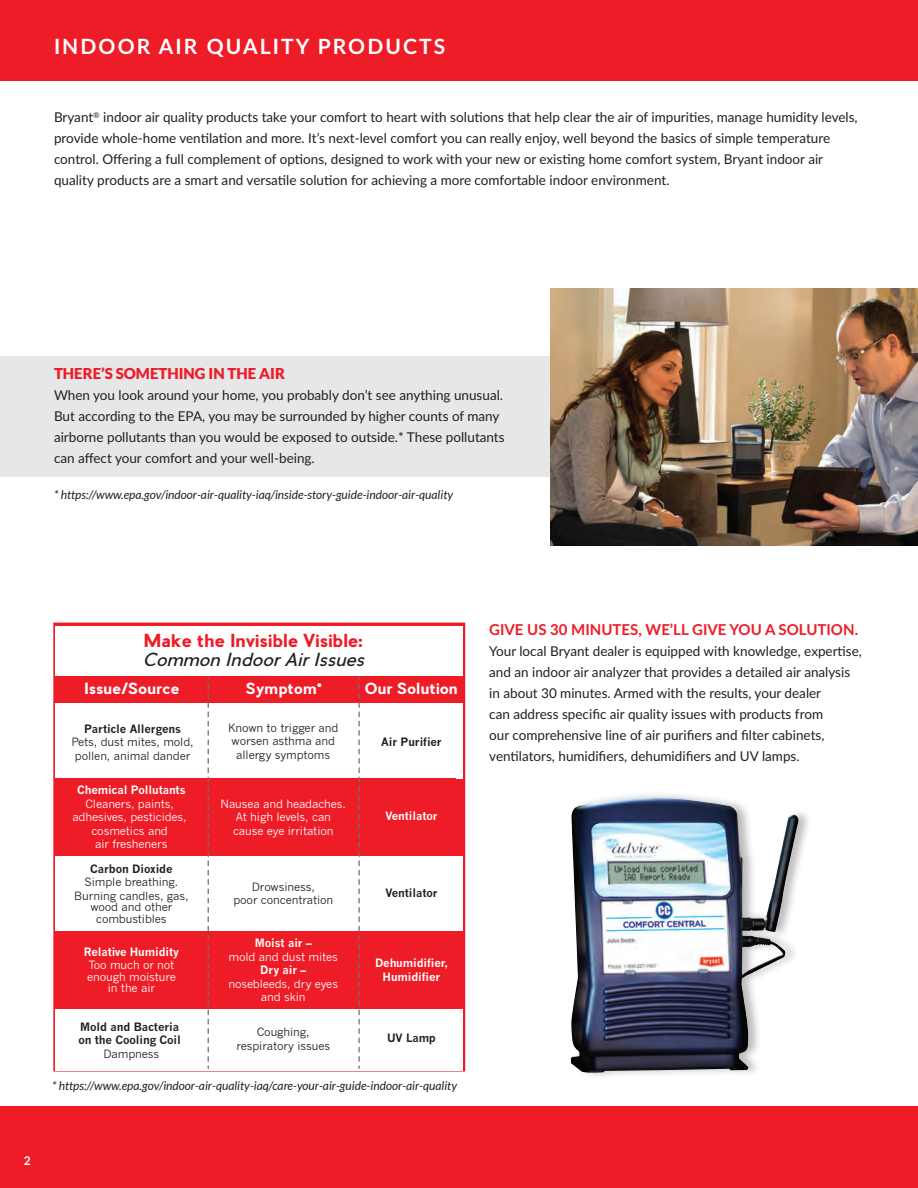
<style>
.page{position:relative;width:918px;height:1188px;background:#fff}
.page>*{position:absolute;margin:0;border:0;box-sizing:border-box;transform-origin:0 0}
.t1{font:700 21px "Lato";letter-spacing:.1em;color:#fff}
.t2{font:700 17.7px/18.9px "Pier Sans";color:#ee1c27}
.t3{font:700 15.15px "Pier Sans";letter-spacing:.005em;color:#fff}
.t4{font:700 15px "Lato";color:#ee1c27}
.t5{font:900 15px "Lato";color:#ee1c27}
.t6{font:13.5px/21px "Lato";color:#231f20}
.t7{font:italic 12px "Lato";color:#231f20}
.t8{font:700 12px "Lato";color:#fff}
.t9{font:11.4px/13.6px "News Gothic";letter-spacing:-.01em;color:#231f20;text-align:center}
.t10{font:11.4px/13.6px "News Gothic";letter-spacing:-.01em;color:#fff;text-align:center}
.t11{font:700 11.4px/13.6px "News Gothic";letter-spacing:-.01em;color:#231f20;text-align:center}
.t12{font:700 11.4px/13.6px "News Gothic";letter-spacing:-.01em;color:#fff;text-align:center}
.s1{font-weight:400;font-style:italic;color:#231f20}
.s2{font-weight:700}
.s3{font-weight:400}
</style>
<div class="page">
<div style="left:0;top:356px;width:918px;height:121px;background:#e6e7e9"></div>
<div style="left:0;top:1107px;width:918px;height:81px;background:#ee1c27"></div>
<div style="left:0;top:0;width:918px;height:81px;background:#ee1c27"></div>
<img style="left:551px;top:289px;width:367px;height:257px">
<div style="left:55px;top:624px;width:409px;height:446px;background:#ee1c27"></div>
<div style="left:53px;top:623px;width:412px;height:449px;border:2px solid #ee1c27"></div>
<div style="left:56px;top:703px;width:407px;height:75px;background:#fff"></div>
<div style="left:56px;top:856px;width:407px;height:75px;background:#fff"></div>
<div style="left:56px;top:1009px;width:407px;height:61px;background:#fff"></div>
<div style="left:55px;top:626px;width:407px;height:49px;background:#fff"></div>
<svg style="left:358px;top:677px;width:2px;height:391px"></svg>
<svg style="left:208px;top:677px;width:1px;height:391px"></svg>
<div style="left:570px;top:790px;width:242px;height:290px;background:#231f20;opacity:.3"></div>
<img style="left:571px;top:798px;width:228px;height:275px">
<p class="t1" style="left:54px;top:31px;width:393px">INDOOR AIR QUALITY PRODUCTS</p>
<p class="t6" style="left:54px;top:106px;width:805px">Bryant<sup>®</sup> indoor air quality products take your comfort to heart with solutions that help clear the air of impurities, manage humidity levels, provide whole-home ventilation and more. It’s next-level comfort you can really enjoy, well beyond the basics of simple temperature control. Offering a full complement of options, designed to work with your new or existing home comfort system, Bryant indoor air quality products are a smart and versatile solution for achieving a more comfortable indoor environment.</p>
<p class="t5" style="left:54px;top:364px;width:233px">THERE’S SOMETHING IN THE AIR</p>
<p class="t6" style="left:54px;top:384px;width:452px">When you look around your home, you probably don’t see anything unusual.<br>But according to the EPA, you may be surrounded by higher counts of many airborne pollutants than you would be exposed to outside.* These pollutants can affect your comfort and your well-being.</p>
<p class="t7" style="left:54px;top:488px;width:401px">* https://www.epa.gov/indoor-air-quality-iaq/inside-story-guide-indoor-air-quality</p>
<p class="t2" style="left:143px;top:630px;width:223px">Make the Invisible Visible:<br><span class="s1">Common Indoor Air Issues</span></p>
<p class="t3" style="left:84px;top:679px;width:97px">Issue/Source</p>
<p class="t9" style="left:72px;top:722px;width:124px"><span class="s2">Particle Allergens<br></span>Pets, dust mites, mold, pollen, animal dander</p>
<p class="t10" style="left:72px;top:783px;width:116px"><span class="s2">Chemical Pollutants<br></span>Cleaners, paints, adhesives, pesticides, cosmetics and<br>air fresheners</p>
<p class="t9" style="left:74px;top:862px;width:116px"><span class="s2">Carbon Dioxide<br></span>Simple breathing.<br>Burning candles, gas,</p>
<p class="t9" style="left:90px;top:902px;width:84px;line-height:11.4px">wood and other combustibles</p>
<p class="t12" style="left:84px;top:945px;width:97px">Relative Humidity<br><span class="s3">Too much or not</span></p>
<p class="t10" style="left:87px;top:971px;width:90px;line-height:11.4px">enough moisture in the air</p>
<p class="t11" style="left:78px;top:1020px;width:104px">Mold and Bacteria on the Cooling Coil<br><span class="s3">Dampness</span></p>
<p class="t3" style="left:246px;top:679px;width:78px">Symptom*</p>
<p class="t9" style="left:228px;top:721px;width:112px">Known to trigger and worsen asthma and allergy symptoms</p>
<p class="t10" style="left:221px;top:797px;width:127px">Nausea and headaches.<br>At high levels, can cause eye irritation</p>
<p class="t9" style="left:233px;top:880px;width:101px">Drowsiness,<br>poor concentration</p>
<p class="t10" style="left:228px;top:936px;width:111px"><span class="s2">Moist air –<br></span>mold and dust mites<br><span class="s2">Dry air – </span>nosebleeds, dry eyes and skin</p>
<p class="t9" style="left:236px;top:1025px;width:95px">Coughing, respiratory issues</p>
<p class="t3" style="left:365px;top:679px;width:94px">Our Solution</p>
<p class="t11" style="left:381px;top:734px;width:62px">Air Purifier</p>
<p class="t12" style="left:385px;top:809px;width:54px">Ventilator</p>
<p class="t11" style="left:385px;top:886px;width:54px">Ventilator</p>
<p class="t12" style="left:375px;top:956px;width:75px">Dehumidifier,<br>Humidifier</p>
<p class="t11" style="left:387px;top:1031px;width:50px">UV Lamp</p>
<p class="t7" style="left:52px;top:1079px;width:407px">* https://www.epa.gov/indoor-air-quality-iaq/care-your-air-guide-indoor-air-quality</p>
<p class="t8" style="left:24px;top:1152px;width:8px">2</p>
<p class="t4" style="left:489px;top:619px;width:370px">GIVE US 30 MINUTES, WE’LL GIVE YOU A SOLUTION.</p>
<p class="t6" style="left:489px;top:640px;width:374px">Your local Bryant dealer is equipped with knowledge, expertise, and an indoor air analyzer that provides a detailed air analysis in about 30 minutes. Armed with the results, your dealer<br>can address specific air quality issues with products from<br>our comprehensive line of air purifiers and filter cabinets, ventilators, humidifiers, dehumidifiers and UV lamps.</p>
</div>
